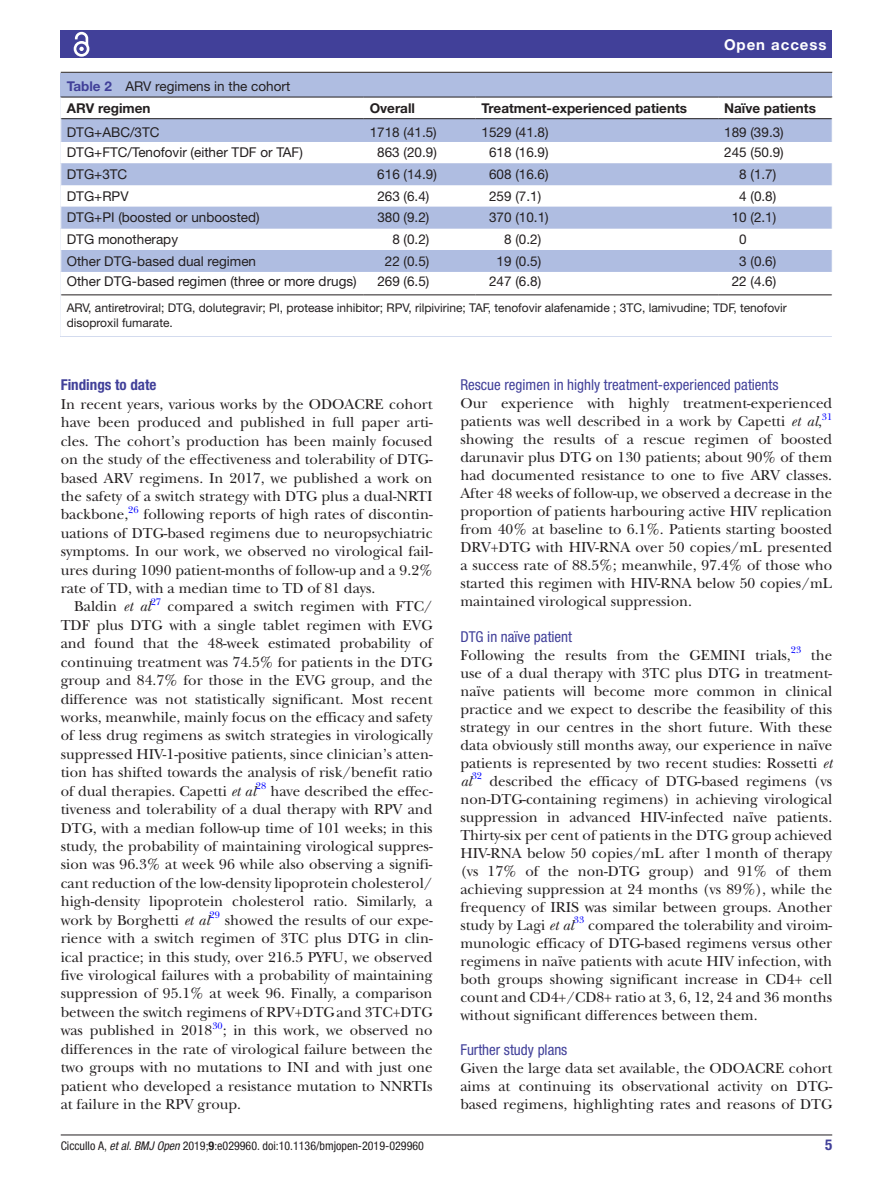
<style>
.page{position:relative;width:893px;height:1191px;background:#fff}
.page>*{position:absolute;margin:0;border:0;box-sizing:border-box;transform-origin:0 0}
.t1{font:15px/18.5px "New Baskerville";color:#231f20;text-align:justify}
.t2{font:condensed 15px "Helvetica Neue LT Std";color:#414099}
.t3{font:700 condensed 15px "Helvetica Neue LT Std";color:#414099}
.t4{font:700 15px "Helvetica Neue LT Std";letter-spacing:.065em;color:#fff}
.t5{font:13.5px/22px "Helvetica Neue LT Std";color:#231f20}
.t6{font:700 13.5px "Helvetica Neue LT Std";color:#231f20}
.t7{font:12px/15px "Helvetica Neue LT Std";color:#231f20}
.t8{font:condensed 12px "Helvetica Neue LT Std";color:#231f20}
.t9{font:9.9px "New Baskerville";color:#00f}
.s1{font-weight:700;color:#414099}
.s2{font-weight:700}
.s3{font-style:italic}
</style>
<div class="page">
<hr style="left:61px;top:1134px;width:771px;height:1px;background:#231f20">
<div style="left:61px;top:31px;width:771px;height:27px;background:#414099"></div>
<svg style="left:73px;top:31px;width:17px;height:26px"></svg>
<div style="left:61px;top:73px;width:771px;height:263px;background:#afbde1"></div>
<hr style="left:61px;top:72px;width:771px;height:1px;background:#231f20">
<div style="left:61px;top:98px;width:771px;height:238px;background:#fff"></div>
<svg style="left:61px;top:119px;width:771px;height:153px"></svg>
<hr style="left:61px;top:97px;width:303px;height:1px;background:#231f20">
<hr style="left:61px;top:118px;width:303px;height:1px;background:#231f20">
<hr style="left:364px;top:97px;width:112px;height:1px;background:#231f20">
<hr style="left:364px;top:118px;width:112px;height:1px;background:#231f20">
<hr style="left:476px;top:97px;width:242px;height:1px;background:#231f20">
<hr style="left:476px;top:118px;width:242px;height:1px;background:#231f20">
<hr style="left:718px;top:97px;width:114px;height:1px;background:#231f20">
<hr style="left:718px;top:118px;width:114px;height:1px;background:#231f20">
<hr style="left:364px;top:294px;width:112px;height:1px;background:#231f20">
<hr style="left:476px;top:294px;width:242px;height:1px;background:#231f20">
<hr style="left:718px;top:294px;width:114px;height:1px;background:#231f20">
<hr style="left:61px;top:294px;width:303px;height:1px;background:#231f20">
<svg style="left:60px;top:97px;width:1px;height:198px"></svg>
<hr style="left:67px;top:327px;width:765px;height:1px;background:#fff">
<p class="t5" style="left:67px;top:75px;width:225px"><span class="s1">Table 2</span> ARV regimens in the cohort<br><span class="s2">ARV regimen</span></p>
<p class="t4" style="left:724px;top:35px;width:104px">Open access</p>
<p class="t6" style="left:370px;top:99px;width:47px">Overall</p>
<p class="t6" style="left:482px;top:99px;width:207px">Treatment-experienced patients</p>
<p class="t6" style="left:724px;top:99px;width:93px">Naïve patients</p>
<p class="t5" style="left:67px;top:121px;width:94px">DTG+ABC/3TC</p>
<p class="t5" style="left:370px;top:121px;width:69px">1718 (41.5)</p>
<p class="t5" style="left:482px;top:121px;width:69px">1529 (41.8)</p>
<p class="t5" style="left:724px;top:121px;width:61px">189 (39.3)</p>
<p class="t5" style="left:67px;top:141px;width:238px">DTG+FTC/Tenofovir (either TDF or TAF)</p>
<p class="t5" style="left:377px;top:141px;width:61px">863 (20.9)</p>
<p class="t5" style="left:489px;top:141px;width:61px">618 (16.9)</p>
<p class="t5" style="left:724px;top:141px;width:61px">245 (50.9)</p>
<p class="t5" style="left:67px;top:163px;width:62px">DTG+3TC</p>
<p class="t5" style="left:377px;top:163px;width:61px">616 (14.9)</p>
<p class="t5" style="left:489px;top:163px;width:61px">608 (16.6)</p>
<p class="t5" style="left:739px;top:163px;width:39px">8 (1.7)</p>
<p class="t5" style="left:67px;top:185px;width:63px">DTG+RPV</p>
<p class="t5" style="left:377px;top:185px;width:54px">263 (6.4)</p>
<p class="t5" style="left:489px;top:185px;width:54px">259 (7.1)</p>
<p class="t5" style="left:739px;top:185px;width:39px">4 (0.8)</p>
<p class="t5" style="left:67px;top:206px;width:194px">DTG+PI (boosted or unboosted)</p>
<p class="t5" style="left:377px;top:206px;width:54px">380 (9.2)</p>
<p class="t5" style="left:489px;top:206px;width:61px">370 (10.1)</p>
<p class="t5" style="left:732px;top:206px;width:46px">10 (2.1)</p>
<p class="t5" style="left:67px;top:228px;width:113px">DTG monotherapy</p>
<p class="t5" style="left:392px;top:228px;width:39px">8 (0.2)</p>
<p class="t5" style="left:504px;top:228px;width:39px">8 (0.2)</p>
<p class="t5" style="left:739px;top:228px;width:9px">0</p>
<p class="t5" style="left:67px;top:250px;width:191px">Other DTG-based dual regimen</p>
<p class="t5" style="left:385px;top:250px;width:46px">22 (0.5)</p>
<p class="t5" style="left:497px;top:250px;width:46px">19 (0.5)</p>
<p class="t5" style="left:739px;top:250px;width:39px">3 (0.6)</p>
<p class="t5" style="left:67px;top:270px;width:291px">Other DTG-based regimen (three or more drugs)</p>
<p class="t5" style="left:377px;top:270px;width:54px">269 (6.5)</p>
<p class="t5" style="left:489px;top:270px;width:54px">247 (6.8)</p>
<p class="t5" style="left:732px;top:270px;width:46px">22 (4.6)</p>
<p class="t7" style="left:67px;top:300px;width:722px">ARV, antiretroviral; DTG, dolutegravir; PI, protease inhibitor; RPV, rilpivirine; TAF, tenofovir alafenamide ; 3TC, lamivudine; TDF, tenofovir disoproxil fumarate.</p>
<p class="t3" style="left:61px;top:376px;width:97px">Findings to date</p>
<p class="t1" style="left:61px;top:395px;width:373px">In recent years, various works by the ODOACRE cohort have been produced and published in full paper arti&shy;cles. The cohort’s production has been mainly focused on the study of the effectiveness and tolerability of DTG&shy;based ARV regimens. In 2017, we published a work on the safety of a switch strategy with DTG plus a dual-NRTI backbone,</p>
<p class="t9" style="left:128px;top:503px;width:12px">26</p>
<p class="t1" style="left:144px;top:505px;width:290px">following reports of high rates of discontin-</p>
<p class="t1" style="left:61px;top:524px;width:373px">uations of DTG-based regimens due to neuropsychiatric</p>
<p class="t1" style="left:61px;top:542px;width:373px">symptoms. In our work, we observed no virological fail-</p>
<p class="t1" style="left:61px;top:560px;width:373px">ures during 1090 patient-months of follow-up and a 9.2%</p>
<p class="t1" style="left:61px;top:579px;width:316px">rate of TD, with a median time to TD of 81 days.</p>
<p class="t1" style="left:74px;top:597px;width:78px">Baldin <span class="s3">et al</span></p>
<p class="t9" style="left:151px;top:596px;width:12px">27</p>
<p class="t1" style="left:61px;top:597px;width:373px;text-indent:107px">compared a switch regimen with FTC/ TDF plus DTG with a single tablet regimen with EVG and found that the 48-week estimated probability of continuing treatment was 74.5% for patients in the DTG group and 84.7% for those in the EVG group, and the difference was not statistically significant. Most recent works, meanwhile, mainly focus on the efficacy and safety of less drug regimens as switch strategies in virologically suppressed HIV-1-positive patients, since clinician’s atten&shy;tion has shifted towards the analysis of risk/benefit ratio of dual therapies. Capetti <span class="s3">et al</span></p>
<p class="t9" style="left:256px;top:780px;width:12px">28</p>
<p class="t1" style="left:61px;top:781px;width:373px;text-indent:210px">have described the effec&shy;tiveness and tolerability of a dual therapy with RPV and DTG, with a median follow-up time of 101 weeks; in this study, the probability of maintaining virological suppres&shy;sion was 96.3% at week 96 while also observing a signifi&shy;cant reduction of the low-density lipoprotein cholesterol/ high-density lipoprotein cholesterol ratio. Similarly, a work by Borghetti <span class="s3">et al</span><sup>29</sup> showed the results of our expe&shy;rience with a switch regimen of 3TC plus DTG in clin&shy;ical practice; in this study, over 216.5 PYFU, we observed five virological failures with a probability of maintaining suppression of 95.1% at week 96. Finally, a comparison between the switch regimens of RPV+DTGand 3TC+DTG was published in 2018<sup>30</sup>; in this work, we observed no differences in the rate of virological failure between the two groups with no mutations to INI and with just one patient who developed a resistance mutation to NNRTIs at failure in the RPV group.</p>
<p class="t2" style="left:460px;top:376px;width:320px">Rescue regimen in highly treatment-experienced patients</p>
<p class="t1" style="left:460px;top:394px;width:373px;line-height:18px">Our experience with highly treatment-experienced patients was well described in a work by Capetti <span class="s3">et al</span>,</p>
<p class="t9" style="left:822px;top:411px;width:12px">31</p>
<p class="t1" style="left:460px;top:430px;width:373px;line-height:18px">showing the results of a rescue regimen of boosted darunavir plus DTG on 130 patients; about 90% of them had documented resistance to one to five ARV classes.<br>After 48 weeks of follow-up, we observed a decrease in the proportion of patients harbouring active HIV replication from 40% at baseline to 6.1%. Patients starting boosted DRV+DTG with HIV-RNA over 50 copies/mL presented a success rate of 88.5%; meanwhile, 97.4% of those who started this regimen with HIV-RNA below 50 copies/mL maintained virological suppression.</p>
<p class="t2" style="left:460px;top:628px;width:113px">DTG in naïve patient</p>
<p class="t1" style="left:460px;top:646px;width:332px">Following the results from the GEMINI trials,</p>
<p class="t9" style="left:791px;top:644px;width:12px">23</p>
<p class="t1" style="left:460px;top:646px;width:373px;line-height:18px;text-indent:351px">the use of a dual therapy with 3TC plus DTG in treatment&shy;naïve patients will become more common in clinical practice and we expect to describe the feasibility of this strategy in our centres in the short future. With these data obviously still months away, our experience in naïve patients is represented by two recent studies: Rossetti <span class="s3">et al</span></p>
<p class="t9" style="left:472px;top:770px;width:12px">32</p>
<p class="t1" style="left:460px;top:772px;width:373px;line-height:18px;text-indent:29px">described the efficacy of DTG-based regimens (vs non-DTG-containing regimens) in achieving virological suppression in advanced HIV-infected naïve patients.<br>Thirty-six per cent of patients in the DTG group achieved HIV-RNA below 50 copies/mL after 1month of therapy (vs 17% of the non-DTG group) and 91% of them achieving suppression at 24 months (vs 89%), while the frequency of IRIS was similar between groups. Another study by Lagi <span class="s3">et al</span></p>
<p class="t9" style="left:574px;top:914px;width:12px">33</p>
<p class="t1" style="left:460px;top:916px;width:373px;line-height:18px;text-indent:128px">compared the tolerability and viroim&shy;munologic efficacy of DTG-based regimens versus other regimens in naïve patients with acute HIV infection, with both groups showing significant increase in CD4+ cell count and CD4+/CD8+ ratio at 3, 6, 12, 24 and 36 months without significant differences between them.</p>
<p class="t2" style="left:460px;top:1041px;width:109px">Further study plans</p>
<p class="t1" style="left:460px;top:1059px;width:373px;line-height:18px">Given the large data set available, the ODOACRE cohort aims at continuing its observational activity on DTG&shy;based regimens, highlighting rates and reasons of DTG</p>
<p class="t8" style="left:61px;top:1138px;width:365px">Ciccullo A, <span class="s3">et al</span>. <span class="s3">BMJ Open</span> 2019;<span class="s2">9</span>:e029960. doi:10.1136/bmjopen-2019-029960</p>
<p class="t3" style="left:825px;top:1135px;width:9px">5</p>
</div>
